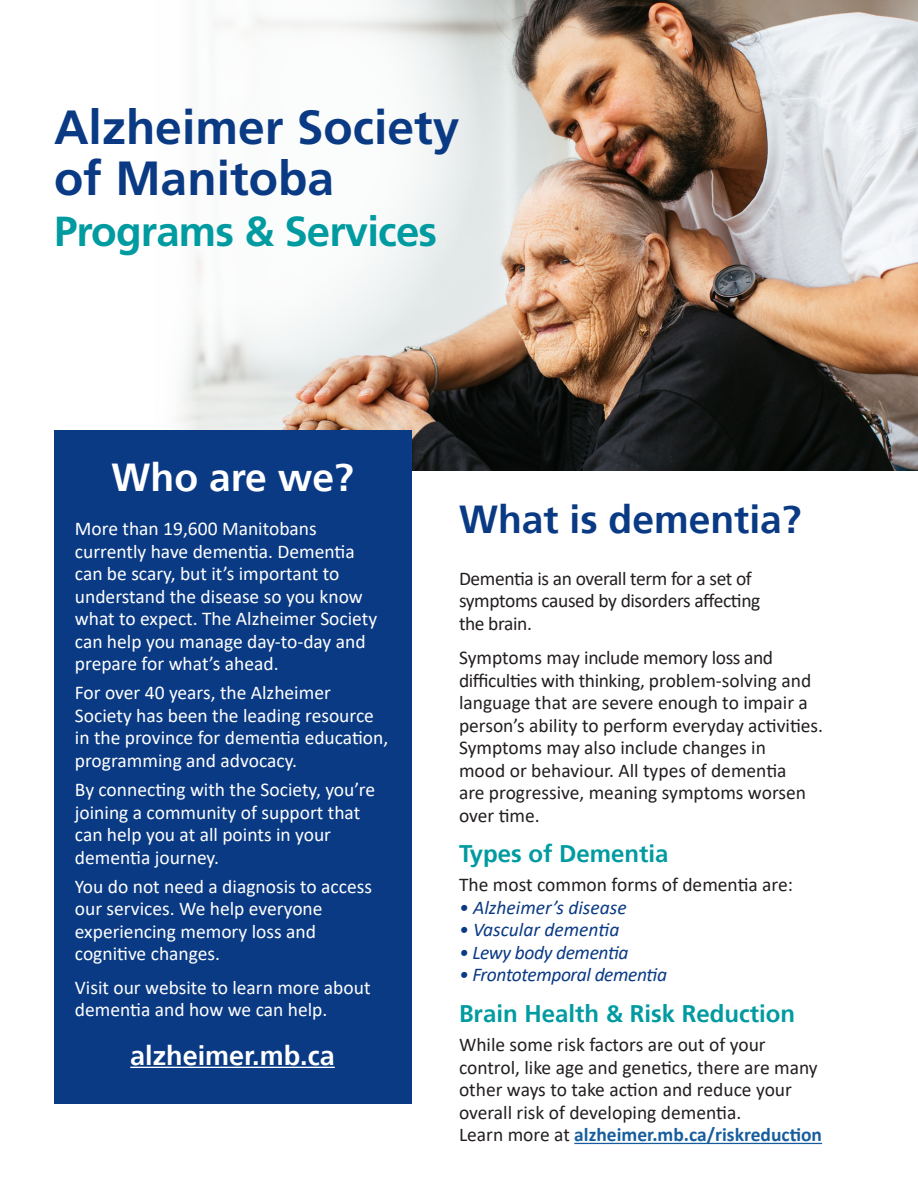
<style>
.page{position:relative;width:918px;height:1188px;background:#fff}
.page>*{position:absolute;margin:0;border:0;box-sizing:border-box;transform-origin:0 0}
.t1{font:700 48px/51px "Frutiger LT Std";color:#0a3a84}
.t2{font:700 42px "Frutiger LT Std";letter-spacing:-.02em;color:#009ba0}
.t3{font:700 39px "Frutiger 65";color:#0a3a84}
.t4{font:700 39px "Frutiger 65";color:#fff}
.t5{font:700 27px "Frutiger 65";color:#fff}
.Header1{font:700 24px "Frutiger 65";color:#009ba0}
.copy{font:19.5px/22.5px "Calibri";color:#fff}
.copy-2{font:19.5px/22.5px "Calibri";color:#231f20}
.copy-3{font:19.5px/22.5px "Calibri";letter-spacing:-.02em;color:#231f20}
.copy-4{font:italic 19.5px "Calibri";letter-spacing:-.02em;color:#0a3a84}
.copy-5{font:700 19.5px "Calibri";color:#175d9e}
.copy-6{font:italic 19.5px "Calibri";color:#0a3a84}
.s1{font-weight:400;color:#231f20}
</style>
<div class="page">
<img style="left:178px;top:0;width:740px;height:471px">
<svg style="left:178px;top:0;width:305px;height:405px"></svg>
<div style="left:54px;top:430px;width:357px;height:674px;background:#0a3a84"></div>
<hr style="left:130px;top:1067px;width:205px;height:1px;background:#fff">
<hr style="left:574px;top:1143px;width:248px;height:1px;background:#175d9e">
<p class="t1" style="left:54px;top:102px;width:407px">Alzheimer Society of Manitoba</p>
<p class="t2" style="left:54px;top:207px;width:385px">Programs &amp; Services</p>
<p class="t4" style="left:112px;top:455px;width:244px">Who are we?</p>
<p class="copy" style="left:75px;top:517px;width:304px">More than 19,600 Manitobans currently have dementia. Dementia can be scary, but it’s important to understand the disease so you know what to expect. The Alzheimer Society can help you manage day-to-day and prepare for what’s ahead.</p>
<p class="copy" style="left:75px;top:681px;width:315px">For over 40 years, the Alzheimer Society has been the leading resource in the province for dementia education, programming and advocacy.</p>
<p class="copy" style="left:75px;top:778px;width:302px">By connecting with the Society, you’re joining a community of support that can help you at all points in your dementia journey.</p>
<p class="copy" style="left:75px;top:875px;width:299px">You do not need a diagnosis to access our services. We help everyone experiencing memory loss and cognitive changes.</p>
<p class="copy" style="left:75px;top:976px;width:297px">Visit our website to learn more about dementia and how we can help.</p>
<p class="t5" style="left:130px;top:1040px;width:206px">alzheimer.mb.ca</p>
<p class="t3" style="left:459px;top:497px;width:344px">What is dementia?</p>
<p class="copy-3" style="left:459px;top:567px;width:303px">Dementia is an overall term for a set of symptoms caused by disorders affecting the brain.</p>
<p class="copy-2" style="left:459px;top:646px;width:366px">Symptoms may include memory loss and difficulties with thinking, problem-solving and language that are severe enough to impair a person’s ability to perform everyday activities.<br>Symptoms may also include changes in<br>mood or behaviour. All types of dementia<br>are progressive, meaning symptoms worsen over time.</p>
<p class="Header1" style="left:459px;top:840px;width:211px">Types of Dementia</p>
<p class="copy-2" style="left:459px;top:873px;width:336px">The most common forms of dementia are:</p>
<p class="copy-6" style="left:459px;top:894px;width:169px">• Alzheimer’s disease</p>
<p class="copy-6" style="left:459px;top:916px;width:162px">• Vascular dementia</p>
<p class="copy-4" style="left:459px;top:939px;width:171px">• Lewy body dementia</p>
<p class="copy-4" style="left:459px;top:961px;width:210px">• Frontotemporal dementia</p>
<p class="Header1" style="left:459px;top:1000px;width:338px">Brain Health &amp; Risk Reduction</p>
<p class="copy-2" style="left:459px;top:1033px;width:360px">While some risk factors are out of your control, like age and genetics, there are many other ways to take action and reduce your overall risk of developing dementia.</p>
<p class="copy-5" style="left:459px;top:1121px;width:365px"><span class="s1">Learn more at</span> alzheimer.mb.ca/riskreduction</p>
</div>
